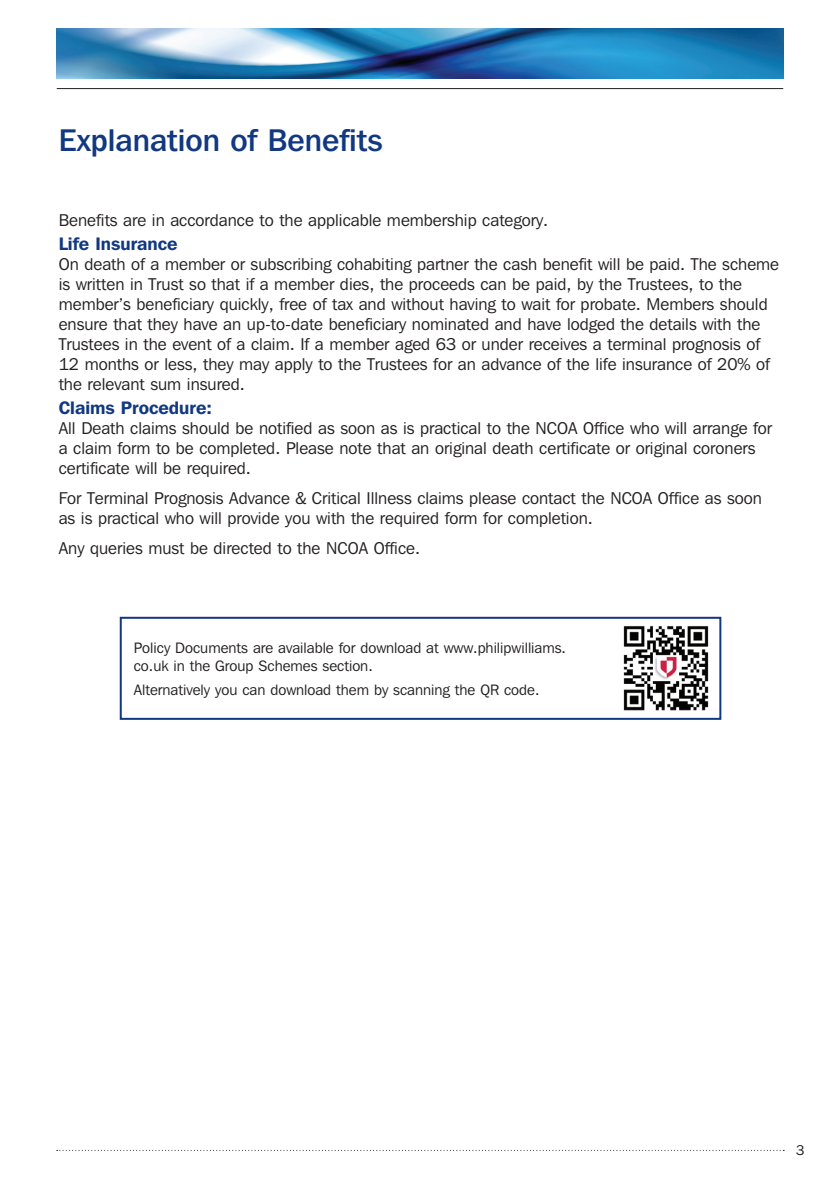
<style>
.page{position:relative;width:840px;height:1191px;background:#fff}
.page>*{position:absolute;margin:0;border:0;box-sizing:border-box;transform-origin:0 0}
.t1{font:500 31.2px "Franklin Gothic IT Cby BT";color:#113880}
.t2{font:600 18px "Franklin Gothic IT Cby BT";color:#113880}
.t3{font:17px/20px "Franklin Gothic IT Cby BT";color:#231f20}
.t4{font:15px/18px "Franklin Gothic IT Cby BT";color:#231f20}
.t5{font:14px "Franklin Gothic IT Cby BT";color:#231f20}
</style>
<div class="page">
<hr style="left:57px;top:88px;width:725px;height:1px;background:#231f20">
<img style="left:57px;top:28px;width:725px;height:51px">
<div style="left:120px;top:617px;width:601px;height:103px;background:#fff;border:2px solid #113880"></div>
<img style="left:623px;top:625px;width:86px;height:86px">
<svg style="left:57px;top:1149px;width:724px;height:1px"></svg>
<p class="t1" style="left:59px;top:120px;width:325px">Explanation of Benefits</p>
<p class="t3" style="left:59px;top:210px;width:491px">Benefits are in accordance to the applicable membership category.</p>
<p class="t2" style="left:59px;top:233px;width:120px">Life Insurance</p>
<p class="t3" style="left:59px;top:254px;width:721px">On death of a member or subscribing cohabiting partner the cash benefit will be paid. The scheme is written in Trust so that if a member dies, the proceeds can be paid, by the Trustees, to the member’s beneficiary quickly, free of tax and without having to wait for probate. Members should ensure that they have an up-to-date beneficiary nominated and have lodged the details with the Trustees in the event of a claim. If a member aged 63 or under receives a terminal prognosis of 12 months or less, they may apply to the Trustees for an advance of the life insurance of 20% of the relevant sum insured.</p>
<p class="t2" style="left:59px;top:397px;width:155px">Claims Procedure:</p>
<p class="t3" style="left:59px;top:418px;width:714px">All Death claims should be notified as soon as is practical to the NCOA Office who will arrange for a claim form to be completed. Please note that an original death certificate or original coroners certificate will be required.</p>
<p class="t3" style="left:59px;top:488px;width:704px">For Terminal Prognosis Advance &amp; Critical Illness claims please contact the NCOA Office as soon as is practical who will provide you with the required form for completion.</p>
<p class="t3" style="left:59px;top:538px;width:362px">Any queries must be directed to the NCOA Office.</p>
<p class="t4" style="left:134px;top:638px;width:433px">Policy Documents are available for download at www.philipwilliams. co.uk in the Group Schemes section.</p>
<p class="t4" style="left:134px;top:680px;width:407px">Alternatively you can download them by scanning the QR code.</p>
<p class="t5" style="left:795px;top:1141px;width:10px">3</p>
</div>
